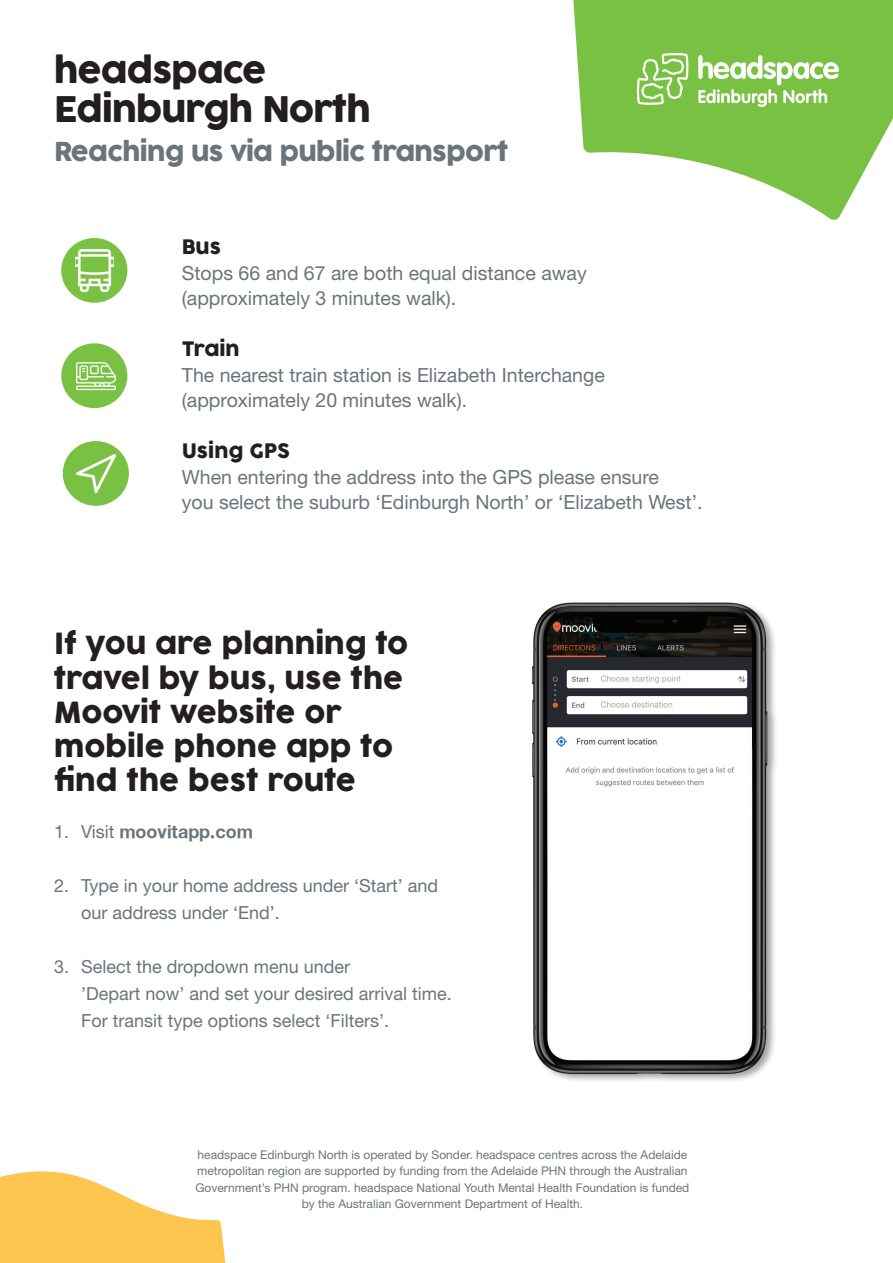
<style>
.page{position:relative;width:893px;height:1263px;background:#fff}
.page>*{position:absolute;margin:0;border:0;box-sizing:border-box;transform-origin:0 0}
.t1{font:34.5px/39px "Cocogoose Pro";letter-spacing:-.025em;color:#231f20}
.t2{font:28.5px/34.2px "Cocogoose Pro";color:#231f20}
.t3{font:25.5px "Cocogoose Pro";letter-spacing:-.025em;color:#6a747b}
.t4{font:19.5px/25.5px "Helvetica Neue LT Pro";color:#6a747b}
.t5{font:19.5px "Cocogoose Pro";color:#231f20}
.t6{font:18px/27px "Helvetica Neue LT Pro";color:#6a747b}
.t7{font:700 18px "Helvetica Neue";color:#6a747b}
.t8{font:12px/16.5px "Helvetica Neue LT Pro";color:#6a747b;text-align:center}
.s1{font-family:"Helvetica Neue LT Pro";font-weight:400}
</style>
<div class="page">
<svg style="left:573px;top:0;width:320px;height:220px;fill:#79c142"></svg>
<svg style="left:637px;top:53px;width:51px;height:52px"></svg>
<svg style="left:698px;top:55px;width:141px;height:52px"></svg>
<img style="left:531px;top:602px;width:245px;height:479px">
<svg style="left:0;top:1171px;width:226px;height:92px"></svg>
<div style="left:62px;top:344px;width:65px;height:63px;background:#79c142;border-radius:50%"></div>
<div style="left:61px;top:343px;width:66px;height:65px;border:2px solid #79c142;border-radius:50%"></div>
<img style="left:76px;top:362px;width:39px;height:29px">
<div style="left:62px;top:239px;width:65px;height:63px;background:#79c142;border-radius:50%"></div>
<div style="left:61px;top:238px;width:66px;height:65px;border:2px solid #79c142;border-radius:50%"></div>
<div style="left:64px;top:442px;width:64px;height:63px;background:#79c142;border-radius:50%"></div>
<div style="left:63px;top:441px;width:66px;height:65px;border:2px solid #79c142;border-radius:50%"></div>
<img style="left:75px;top:250px;width:39px;height:41px">
<img style="left:76px;top:454px;width:39px;height:39px">
<h1 class="t1" style="left:54px;top:52px;width:318px">headspace<br>Edinburgh North</h1>
<h3 class="t3" style="left:54px;top:134px;width:456px">Reaching us via public transport</h3>
<h3 class="t5" style="left:182px;top:234px;width:41px">Bus</h3>
<h3 class="t4" style="left:182px;top:259px;width:406px">Stops 66 and 67 are both equal distance away (approximately 3 minutes walk).</h3>
<h3 class="t5" style="left:182px;top:336px;width:59px">Train</h3>
<h3 class="t4" style="left:182px;top:361px;width:424px">The nearest train station is Elizabeth Interchange (approximately 20 minutes walk).</h3>
<h3 class="t5" style="left:182px;top:438px;width:110px">Using GPS</h3>
<h3 class="t4" style="left:182px;top:463px;width:522px">When entering the address into the GPS please ensure<br>you select the suburb ‘Edinburgh North’ or ‘Elizabeth West’.</h3>
<h2 class="t2" style="left:54px;top:628px;width:356px">If you are planning to travel by bus, use the<br>Moovit website or mobile phone app to find the best route</h2>
<h3 class="t7" style="left:54px;top:820px;width:200px"><span class="s1">1. Visit</span> moovitapp.com</h3>
<h3 class="t6" style="left:81px;top:872px;width:359px;text-indent:-27px">2. Type in your home address under ‘Start’ and our address under ‘End’.</h3>
<h3 class="t6" style="left:81px;top:953px;width:372px;text-indent:-27px">3. Select the dropdown menu under<br>’Depart now’ and set your desired arrival time.<br>For transit type options select ‘Filters’.</h3>
<p class="t8" style="left:195px;top:1146px;width:495px">headspace Edinburgh North is operated by Sonder. headspace centres across the Adelaide metropolitan region are supported by funding from the Adelaide PHN through the Australian Government’s PHN program. headspace National Youth Mental Health Foundation is funded by the Australian Government Department of Health.</p>
</div>
